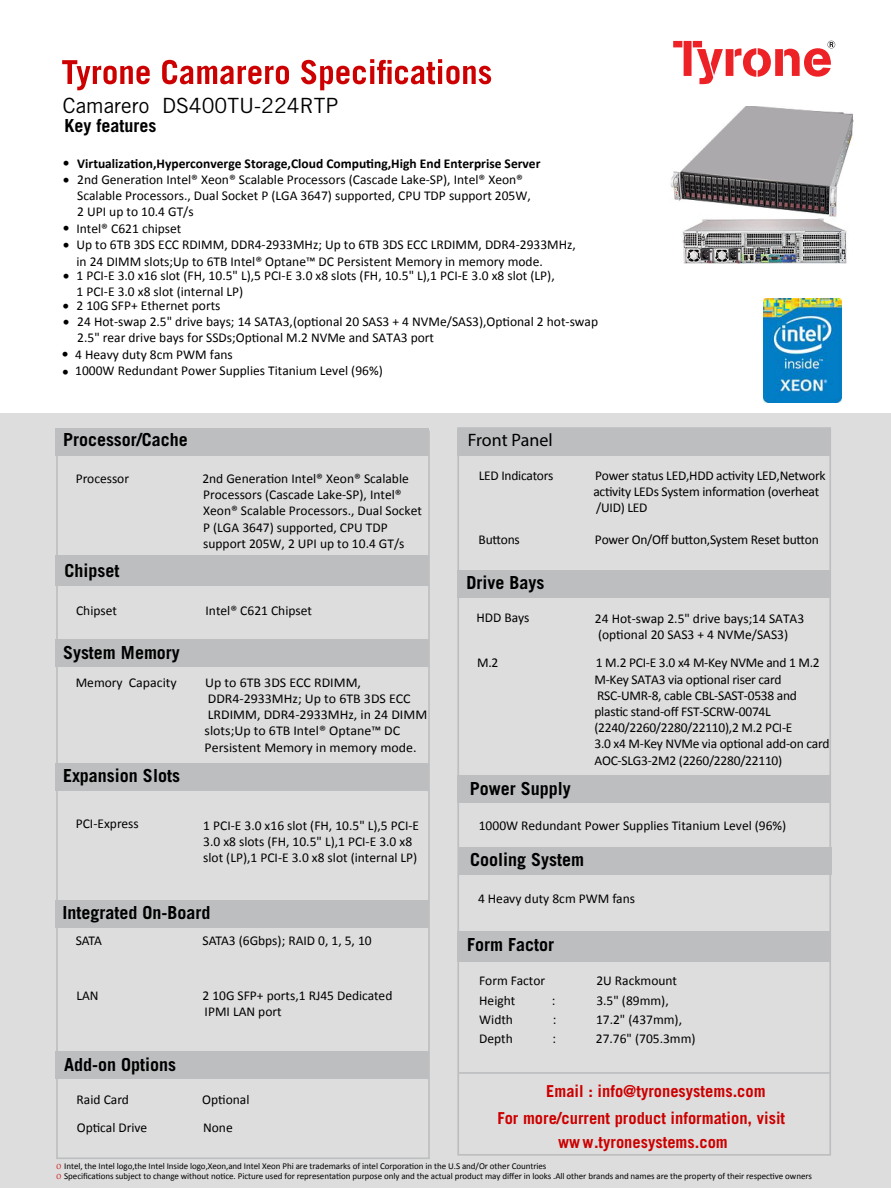
<style>
.page{position:relative;width:891px;height:1188px;background:#fff}
.page>*{position:absolute;margin:0;border:0;box-sizing:border-box;transform-origin:0 0}
.t1{font:21px "Trade Gothic LT Std";color:#000}
.t2{font:700 18px "Trade Gothic LT Std";color:#000}
.t3{font:18px "Myriad Pro";color:#000}
.t4{font:700 16.5px/27px "Trade Gothic LT Std";color:#c00}
.t5{font:13.5px/16.2px "Calibri";color:#000}
.t6{font:13.5px/16.2px "Calibri";letter-spacing:-.02em;color:#000}
.t7{font:700 13.5px "Calibri";color:#000}
.t8{font:13.5px/17.4px "Trade Gothic LT Std";color:#000}
.t9{font:9px/10.1px "Calibri";letter-spacing:-.005em;color:#000}
.s1{font-family:"Gabriola";color:#c00}
</style>
<div class="page">
<div style="left:0;top:414px;width:891px;height:774px;background:#ddd"></div>
<svg style="left:673px;top:41px;width:162px;height:43px"></svg>
<svg style="left:62px;top:59px;width:429px;height:31px"></svg>
<div style="left:56px;top:429px;width:373px;height:27px;background:#bcbec0"></div>
<div style="left:458px;top:429px;width:373px;height:27px;background:#bcbec0"></div>
<div style="left:56px;top:556px;width:373px;height:30px;background:#bcbec0"></div>
<div style="left:458px;top:571px;width:373px;height:27px;background:#bcbec0"></div>
<div style="left:56px;top:639px;width:373px;height:27px;background:#bcbec0"></div>
<div style="left:458px;top:775px;width:373px;height:28px;background:#bcbec0"></div>
<div style="left:458px;top:847px;width:374px;height:28px;background:#bcbec0"></div>
<div style="left:56px;top:763px;width:373px;height:27px;background:#bcbec0"></div>
<div style="left:457px;top:932px;width:374px;height:30px;background:#bcbec0"></div>
<div style="left:56px;top:901px;width:373px;height:27px;background:#bcbec0"></div>
<div style="left:56px;top:1052px;width:373px;height:27px;background:#bcbec0"></div>
<div style="left:56px;top:431px;width:374px;height:728px;border:2px solid #bcbec0"></div>
<div style="left:457px;top:427px;width:374px;height:729px;border:2px solid #bcbec0"></div>
<img style="left:764px;top:299px;width:77px;height:104px">
<hr style="left:459px;top:1072px;width:371px;height:2px;background:#bcbec0">
<img style="left:670px;top:107px;width:184px;height:156px">
<h1 class="t1" style="left:63px;top:92px;width:277px">Camarero DS400TU-224RTP</h1>
<h2 class="t2" style="left:64px;top:115px;width:93px">Key features</h2>
<p class="t8" style="left:63px;top:154px;width:8px">• •</p>
<p class="t7" style="left:77px;top:154px;width:465px">Virtualization,Hyperconverge Storage,Cloud Computing,High End Enterprise Server</p>
<p class="t5" style="left:77px;top:171px;width:455px">2nd Generation Intel® Xeon® Scalable Processors (Cascade Lake-SP), Intel® Xeon®<br>Scalable Processors., Dual Socket P (LGA 3647) supported, CPU TDP support 205W,<br>2 UPI up to 10.4 GT/s</p>
<p class="t5" style="left:77px;top:221px;width:501px">Intel® C621 chipset<br>Up to 6TB 3DS ECC RDIMM, DDR4-2933MHz; Up to 6TB 3DS ECC LRDIMM, DDR4-2933MHz, in 24 DIMM slots;Up to 6TB Intel® Optane™ DC Persistent Memory in memory mode.</p>
<p class="t5" style="left:77px;top:267px;width:480px">1 PCI-E 3.0 x16 slot (FH, 10.5" L),5 PCI-E 3.0 x8 slots (FH, 10.5" L),1 PCI-E 3.0 x8 slot (LP),<br>1 PCI-E 3.0 x8 slot (internal LP)</p>
<p class="t5" style="left:75px;top:313px;width:524px">24 Hot-swap 2.5" drive bays; 14 SATA3,(optional 20 SAS3 + 4 NVMe/SAS3),Optional 2 hot-swap 2.5" rear drive bays for SSDs;Optional M.2 NVMe and SATA3 port<br>4 Heavy duty 8cm PWM fans<br>1000W Redundant Power Supplies Titanium Level (96%)</p>
<p class="t8" style="left:63px;top:220px;width:8px">•</p>
<p class="t8" style="left:63px;top:236px;width:8px">•</p>
<p class="t8" style="left:63px;top:267px;width:8px">•</p>
<p class="t5" style="left:76px;top:297px;width:146px">2 10G SFP+ Ethernet ports</p>
<p class="t8" style="left:63px;top:297px;width:8px">•</p>
<p class="t8" style="left:63px;top:313px;width:8px">•</p>
<p class="t8" style="left:62px;top:345px;width:8px">•</p>
<p class="t8" style="left:62px;top:363px;width:8px">•</p>
<h2 class="t2" style="left:63px;top:429px;width:126px">Processor/Cache</h2>
<p class="t5" style="left:76px;top:470px;width:55px">Processor</p>
<p class="t5" style="left:202px;top:470px;width:221px">2nd Generation Intel® Xeon® Scalable Processors (Cascade Lake-SP), Intel® Xeon® Scalable Processors., Dual Socket P (LGA 3647) supported, CPU TDP support 205W, 2 UPI up to 10.4 GT/s</p>
<h2 class="t2" style="left:64px;top:560px;width:57px">Chipset</h2>
<p class="t5" style="left:76px;top:602px;width:42px">Chipset</p>
<p class="t5" style="left:206px;top:602px;width:108px">Intel® C621 Chipset</p>
<h2 class="t2" style="left:63px;top:642px;width:118px">System Memory</h2>
<p class="t5" style="left:76px;top:674px;width:103px">Memory Capacity</p>
<p class="t5" style="left:205px;top:674px;width:224px">Up to 6TB 3DS ECC RDIMM,<br>DDR4-2933MHz; Up to 6TB 3DS ECC<br>LRDIMM, DDR4-2933MHz, in 24 DIMM slots;Up to 6TB Intel® Optane™ DC<br>Persistent Memory in memory mode.</p>
<h2 class="t2" style="left:63px;top:765px;width:118px">Expansion Slots</h2>
<h2 class="t3" style="left:468px;top:429px;width:86px">Front Panel</h2>
<p class="t6" style="left:479px;top:467px;width:76px">LED Indicators</p>
<p class="t6" style="left:593px;top:467px;width:234px">Power status LED,HDD activity LED,Network activity LEDs System information (overheat /UID) LED</p>
<p class="t5" style="left:479px;top:531px;width:43px">Buttons</p>
<p class="t6" style="left:595px;top:531px;width:225px">Power On/Off button,System Reset button</p>
<h2 class="t2" style="left:466px;top:572px;width:79px">Drive Bays</h2>
<p class="t5" style="left:476px;top:609px;width:54px">HDD Bays</p>
<p class="t5" style="left:595px;top:610px;width:211px">24 Hot-swap 2.5" drive bays;14 SATA3 (optional 20 SAS3 + 4 NVMe/SAS3)</p>
<p class="t5" style="left:477px;top:655px;width:23px">M.2</p>
<p class="t6" style="left:594px;top:655px;width:237px">1 M.2 PCI-E 3.0 x4 M-Key NVMe and 1 M.2<br>M-Key SATA3 via optional riser card RSC-UMR-8, cable CBL-SAST-0538 and plastic stand-off FST-SCRW-0074L (2240/2260/2280/22110),2 M.2 PCI-E<br>3.0 x4 M-Key NVMe via optional add-on card AOC-SLG3-2M2 (2260/2280/22110)</p>
<h2 class="t2" style="left:470px;top:777px;width:103px">Power Supply</h2>
<p class="t5" style="left:76px;top:815px;width:65px">PCI-Express</p>
<p class="t5" style="left:203px;top:817px;width:217px">1 PCI-E 3.0 x16 slot (FH, 10.5" L),5 PCI-E<br>3.0 x8 slots (FH, 10.5" L),1 PCI-E 3.0 x8 slot (LP),1 PCI-E 3.0 x8 slot (internal LP)</p>
<p class="t5" style="left:479px;top:817px;width:309px">1000W Redundant Power Supplies Titanium Level (96%)</p>
<h2 class="t2" style="left:470px;top:849px;width:116px">Cooling System</h2>
<h2 class="t2" style="left:63px;top:902px;width:150px">Integrated On-Board</h2>
<p class="t5" style="left:76px;top:932px;width:28px">SATA</p>
<p class="t5" style="left:203px;top:932px;width:171px">SATA3 (6Gbps); RAID 0, 1, 5, 10</p>
<p class="t5" style="left:77px;top:987px;width:24px">LAN</p>
<p class="t5" style="left:202px;top:987px;width:192px">2 10G SFP+ ports,1 RJ45 Dedicated<br>IPMI LAN port</p>
<h2 class="t2" style="left:64px;top:1054px;width:114px">Add-on Options</h2>
<p class="t5" style="left:77px;top:1091px;width:54px">Raid Card</p>
<p class="t5" style="left:202px;top:1091px;width:49px">Optional</p>
<p class="t5" style="left:77px;top:1119px;width:72px">Optical Drive</p>
<p class="t5" style="left:203px;top:1119px;width:31px">None</p>
<p class="t5" style="left:478px;top:890px;width:159px">4 Heavy duty 8cm PWM fans</p>
<h2 class="t2" style="left:467px;top:934px;width:88px">Form Factor</h2>
<p class="t5" style="left:479px;top:973px;width:67px">Form Factor</p>
<p class="t5" style="left:596px;top:973px;width:82px">2U Rackmount</p>
<p class="t5" style="left:479px;top:992px;width:38px">Height</p>
<p class="t5" style="left:552px;top:992px;width:5px">:</p>
<p class="t5" style="left:596px;top:992px;width:74px">3.5" (89mm),</p>
<p class="t5" style="left:479px;top:1011px;width:35px">Width</p>
<p class="t5" style="left:553px;top:1011px;width:5px">:</p>
<p class="t5" style="left:596px;top:1011px;width:88px">17.2" (437mm),</p>
<p class="t5" style="left:479px;top:1030px;width:35px">Depth</p>
<p class="t5" style="left:553px;top:1030px;width:5px">:</p>
<p class="t5" style="left:596px;top:1030px;width:101px">27.76" (705.3mm)</p>
<p class="t4" style="left:497px;top:1077px;width:289px;text-indent:49px">Email : info@tyronesystems.com<br>For more/current product information, visit</p>
<p class="t4" style="left:558px;top:1128px;width:171px">www.tyronesystems.com</p>
<p class="t9" style="left:57px;top:1161px;width:757px"><span class="s1">O</span> Intel, the Intel logo,the Intel Inside logo,Xeon,and Intel Xeon Phi are trademarks of intel Corporation in the U.S and/Or other Countries<br><span class="s1">O</span> Specifications subject to change without notice. Picture used for representation purpose only and the actual product may differ in looks .All other brands and names are the property of their respective owners</p>
</div>
